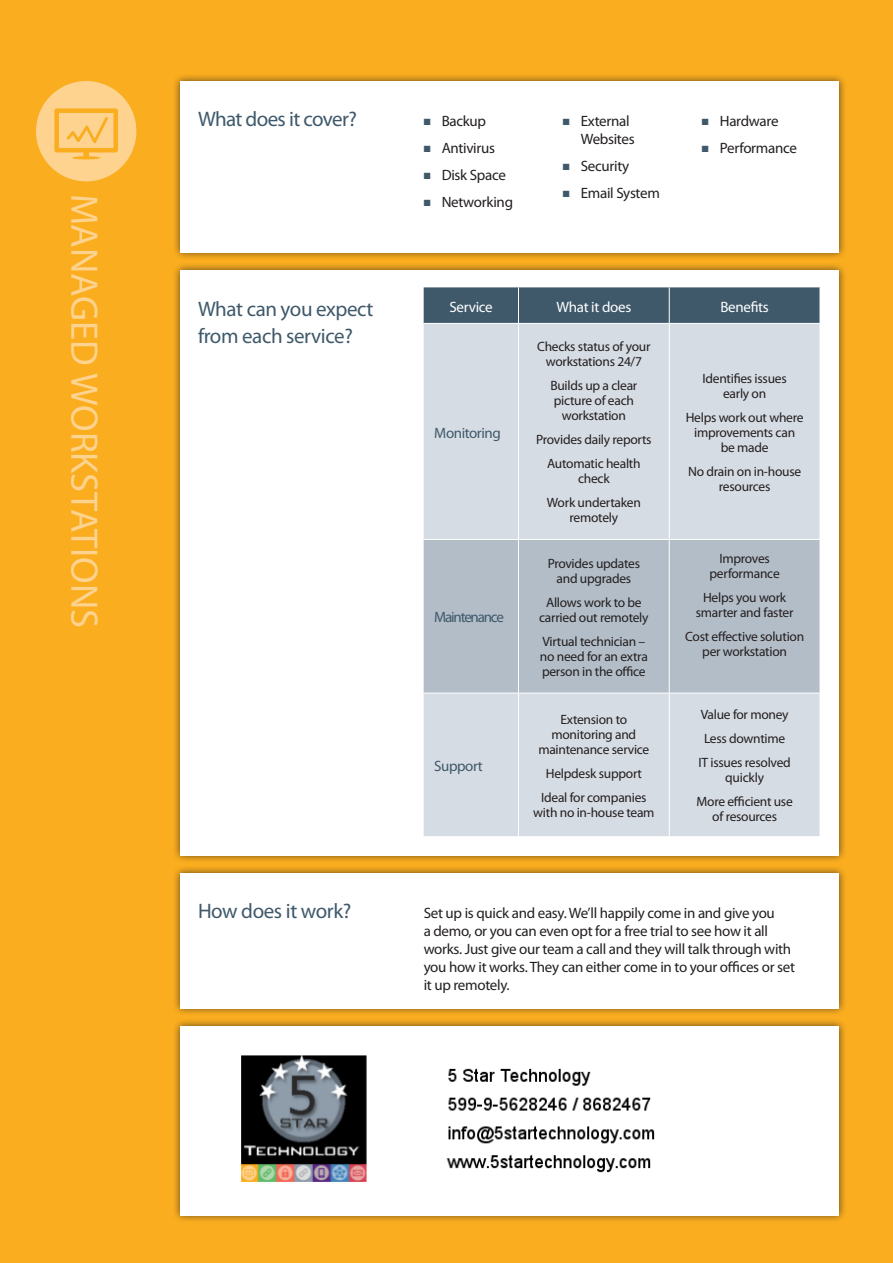
<style>
.page{position:relative;width:893px;height:1263px;background:#faad1e}
.page>*{position:absolute;margin:0;border:0;box-sizing:border-box;transform-origin:0 0}
.t1{font:38.55px "Myriad Pro";color:#fed38f}
.t2{font:21px/27px "Myriad Pro";letter-spacing:-.02em;color:#3f596b}
.Body{font:15px/18px "Myriad Pro";letter-spacing:-.02em;color:#231f20}
.Body-2{font:15px "Myriad Pro";letter-spacing:-.02em;color:#fff}
.Body-3{font:15px "Myriad Pro";letter-spacing:-.03em;color:#3f596b}
.Body-4{font:15px "Myriad Pro";letter-spacing:-.08em;color:#3f596b}
.Body-5{font:13.5px/15px "Myriad Pro";letter-spacing:-.02em;color:#231f20;text-align:center}
.s1{color:#3f596b}
</style>
<div class="page">
<div style="left:36px;top:81px;width:100px;height:100px;background:#fed38f;border-radius:50%"></div>
<svg style="left:54px;top:108px;width:64px;height:51px"></svg>
<div style="left:172px;top:73px;width:675px;height:187px;background:#231f20;opacity:.75"></div>
<div style="left:180px;top:81px;width:659px;height:171px;background:#fff"></div>
<div style="left:172px;top:865px;width:675px;height:151px;background:#231f20;opacity:.75"></div>
<div style="left:180px;top:873px;width:659px;height:135px;background:#fff"></div>
<div style="left:172px;top:1018px;width:675px;height:205px;background:#231f20;opacity:.75"></div>
<div style="left:180px;top:1026px;width:659px;height:189px;background:#fff"></div>
<div style="left:172px;top:262px;width:675px;height:601px;background:#231f20;opacity:.75"></div>
<div style="left:180px;top:270px;width:659px;height:585px;background:#fff"></div>
<div style="left:424px;top:287px;width:396px;height:36px;background:#3f596b"></div>
<div style="left:424px;top:324px;width:396px;height:512px;background:#d6dce3"></div>
<div style="left:424px;top:540px;width:396px;height:153px;background:#b3bdc7"></div>
<hr style="left:518px;top:287px;width:1px;height:36px;background:#fff">
<hr style="left:669px;top:287px;width:1px;height:36px;background:#fff">
<hr style="left:518px;top:324px;width:1px;height:215px;background:#fff">
<hr style="left:669px;top:324px;width:1px;height:215px;background:#fff">
<hr style="left:424px;top:539px;width:94px;height:1px;background:#fff">
<hr style="left:518px;top:539px;width:151px;height:1px;background:#fff">
<hr style="left:518px;top:540px;width:1px;height:153px;background:#fff">
<hr style="left:669px;top:539px;width:151px;height:1px;background:#fff">
<hr style="left:669px;top:540px;width:1px;height:153px;background:#fff">
<hr style="left:424px;top:693px;width:94px;height:1px;background:#fff">
<hr style="left:518px;top:693px;width:151px;height:1px;background:#fff">
<hr style="left:518px;top:693px;width:1px;height:143px;background:#fff">
<hr style="left:669px;top:693px;width:151px;height:1px;background:#fff">
<hr style="left:669px;top:693px;width:1px;height:143px;background:#fff">
<img style="left:242px;top:1056px;width:413px;height:126px">
<h1 class="t1" style="left:108px;top:194px;width:436px;rotate:90deg">MANAGED WORKSTATIONS</h1>
<h2 class="t2" style="left:198px;top:105px;width:160px">What does it cover?</h2>
<p class="Body" style="left:424px;top:112px;width:64px"><span class="s1">■</span> Backup</p>
<p class="Body" style="left:424px;top:139px;width:73px"><span class="s1">■</span> Antivirus</p>
<p class="Body" style="left:424px;top:166px;width:84px"><span class="s1">■</span> Disk Space</p>
<p class="Body" style="left:424px;top:193px;width:91px"><span class="s1">■</span> Networking</p>
<p class="Body" style="left:581px;top:112px;width:55px;text-indent:-18px"><span class="s1">■</span> External<br>Websites</p>
<p class="Body" style="left:563px;top:157px;width:68px"><span class="s1">■</span> Security</p>
<p class="Body" style="left:563px;top:184px;width:99px"><span class="s1">■</span> Email System</p>
<p class="Body" style="left:702px;top:112px;width:78px"><span class="s1">■</span> Hardware</p>
<p class="Body" style="left:702px;top:139px;width:97px"><span class="s1">■</span> Performance</p>
<h2 class="t2" style="left:198px;top:295px;width:177px">What can you expect from each service?</h2>
<p class="Body-2" style="left:449px;top:297px;width:45px">Service</p>
<p class="Body-2" style="left:556px;top:297px;width:76px">What it does</p>
<p class="Body-2" style="left:720px;top:297px;width:50px">Benefits</p>
<p class="Body-3" style="left:434px;top:423px;width:68px">Monitoring</p>
<p class="Body-5" style="left:537px;top:339px;width:115px">Checks status of your workstations 24/7</p>
<p class="Body-5" style="left:550px;top:378px;width:88px">Builds up a clear picture of each workstation</p>
<p class="Body-5" style="left:536px;top:432px;width:117px">Provides daily reports</p>
<p class="Body-5" style="left:547px;top:456px;width:95px">Automatic health check</p>
<p class="Body-5" style="left:547px;top:495px;width:95px">Work undertaken remotely</p>
<p class="Body-5" style="left:703px;top:371px;width:86px">Identifies issues early on</p>
<p class="Body-5" style="left:686px;top:410px;width:119px">Helps work out where improvements can be made</p>
<p class="Body-5" style="left:688px;top:464px;width:115px">No drain on in-house resources</p>
<p class="Body-4" style="left:434px;top:608px;width:71px">Maintenance</p>
<p class="Body-5" style="left:548px;top:555px;width:94px">Provides updates and upgrades</p>
<p class="Body-5" style="left:539px;top:594px;width:111px">Allows work to be carried out remotely</p>
<p class="Body-5" style="left:540px;top:633px;width:109px;text-align:left">Virtual technician – no need for an extra person in the office</p>
<p class="Body-5" style="left:709px;top:551px;width:72px">Improves performance</p>
<p class="Body-5" style="left:696px;top:590px;width:99px">Helps you work smarter and faster</p>
<p class="Body-5" style="left:685px;top:629px;width:121px">Cost effective solution per workstation</p>
<p class="Body-3" style="left:434px;top:757px;width:50px">Support</p>
<p class="Body-5" style="left:538px;top:712px;width:112px">Extension to monitoring and maintenance service</p>
<p class="Body-5" style="left:546px;top:766px;width:98px">Helpdesk support</p>
<p class="Body-5" style="left:533px;top:790px;width:123px">Ideal for companies with no in-house team</p>
<p class="Body-5" style="left:701px;top:707px;width:89px">Value for money</p>
<p class="Body-5" style="left:704px;top:731px;width:83px">Less downtime</p>
<p class="Body-5" style="left:699px;top:755px;width:94px">IT issues resolved quickly</p>
<p class="Body-5" style="left:696px;top:794px;width:98px">More efficient use of resources</p>
<h2 class="t2" style="left:198px;top:897px;width:155px">How does it work?</h2>
<p class="Body" style="left:424px;top:904px;width:373px">Set up is quick and easy. We’ll happily come in and give you<br>a demo, or you can even opt for a free trial to see how it all works. Just give our team a call and they will talk through with you how it works. They can either come in to your offices or set it up remotely.</p>
</div>
